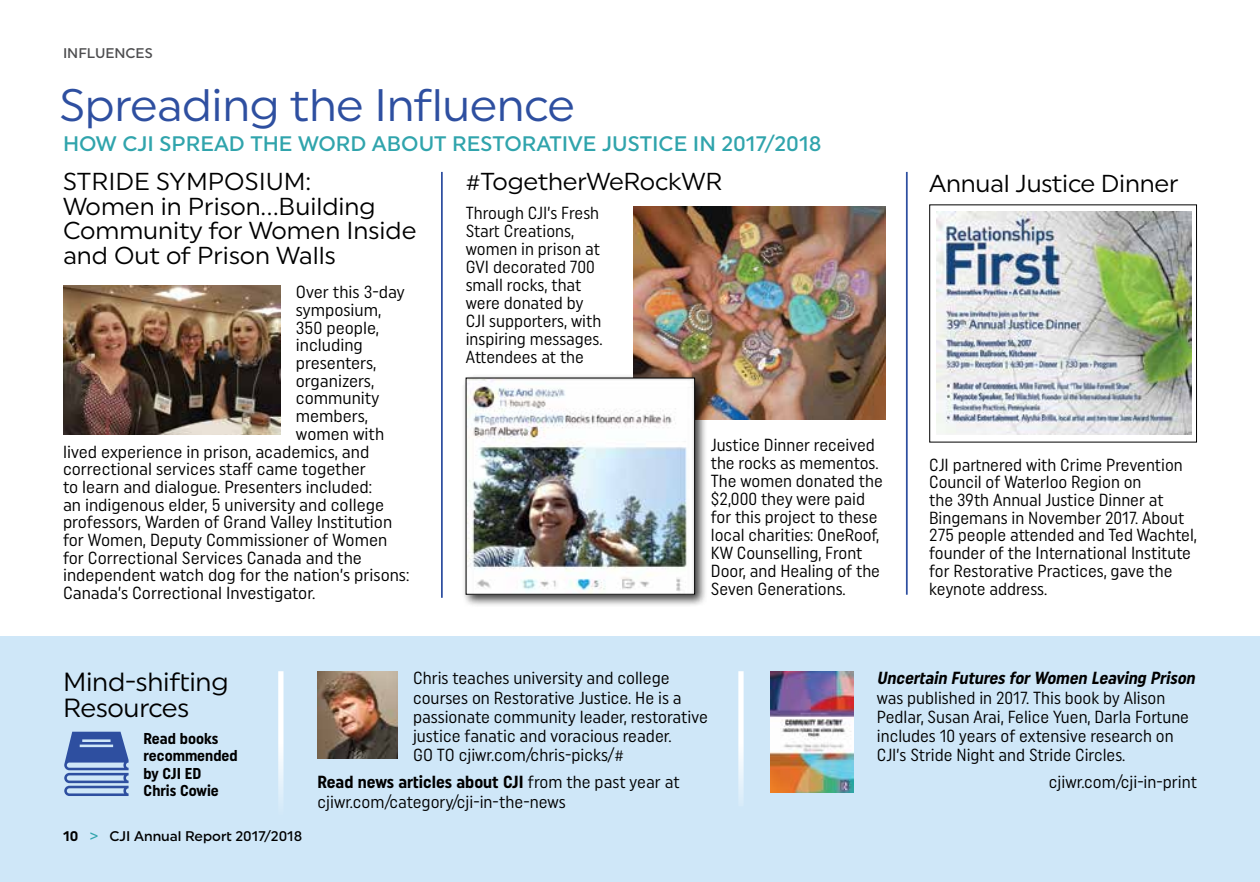
<style>
.page{position:relative;width:1260px;height:882px;background:#fff}
.page>*{position:absolute;margin:0;border:0;box-sizing:border-box;transform-origin:0 0}
.t1{font:45.5px "Uniform";letter-spacing:-.01em;color:#2e4fa0}
.t2{font:26.25px/26.2px "Uniform";letter-spacing:-.01em;color:#000}
.t3{font:24.5px/24.5px "Uniform";color:#000}
.t4{font:500 21px "Uniform";color:#30a4ac}
.t5{font:17.5px/18px "Uniform Condensed";color:#000}
.t6{font:italic 700 17.5px "Uniform Condensed";color:#000}
.t7{font:700 15.75px/17.5px "Uniform Condensed";color:#000}
.t8{font:500 14px "Uniform";color:#000}
.t9{font:500 14px "Uniform";color:#4d4d4f}
.s1{font-weight:700}
.s2{color:#30a4ac}
</style>
<div class="page">
<div style="left:0;top:636px;width:1260px;height:246px;background:#cfe7f8"></div>
<img style="left:771px;top:671px;width:82px;height:122px">
<img style="left:318px;top:671px;width:79px;height:88px">
<svg style="left:278px;top:671px;width:6px;height:130px"></svg>
<svg style="left:738px;top:671px;width:6px;height:130px"></svg>
<svg style="left:64px;top:732px;width:65px;height:64px"></svg>
<img style="left:634px;top:206px;width:251px;height:214px">
<div style="left:462px;top:374px;width:246px;height:233px;background:#000;opacity:.75"></div>
<img style="left:468px;top:380px;width:225px;height:213px">
<div style="left:466px;top:378px;width:229px;height:217px;border:1px solid #000"></div>
<hr style="left:441px;top:172px;width:2px;height:426px;background:#2e4fa0">
<hr style="left:906px;top:172px;width:2px;height:423px;background:#2e4fa0">
<img style="left:63px;top:285px;width:217px;height:150px">
<img style="left:936px;top:212px;width:255px;height:223px">
<div style="left:929px;top:204px;width:268px;height:239px;border:1px solid #000"></div>
<p class="t9" style="left:63px;top:44px;width:91px">INFLUENCES</p>
<h1 class="t1" style="left:60px;top:78px;width:517px">Spreading the Influence</h1>
<p class="t4" style="left:63px;top:131px;width:760px">HOW CJI SPREAD THE WORD ABOUT RESTORATIVE JUSTICE IN 2017/2018</p>
<h3 class="t3" style="left:63px;top:169px;width:355px">STRIDE SYMPOSIUM:<br>Women in Prison…Building<br>Community for Women Inside and Out of Prison Walls</h3>
<p class="t5" style="left:296px;top:283px;width:110px">Over this 3-day</p>
<p class="t5" style="left:296px;top:301px;width:87px">symposium,</p>
<p class="t5" style="left:296px;top:318px;width:85px">350 people,</p>
<p class="t5" style="left:296px;top:336px;width:69px">including</p>
<p class="t5" style="left:296px;top:354px;width:82px">presenters,</p>
<p class="t5" style="left:296px;top:371px;width:80px">organizers,</p>
<p class="t5" style="left:296px;top:389px;width:85px">community</p>
<p class="t5" style="left:296px;top:407px;width:74px">members,</p>
<p class="t5" style="left:296px;top:424px;width:90px">women with</p>
<p class="t5" style="left:63px;top:442px;width:308px">lived experience in prison, academics, and</p>
<p class="t5" style="left:63px;top:460px;width:304px">correctional services staff came together</p>
<p class="t5" style="left:63px;top:477px;width:310px">to learn and dialogue. Presenters included:</p>
<p class="t5" style="left:63px;top:495px;width:323px">an indigenous elder, 5 university and college</p>
<p class="t5" style="left:63px;top:513px;width:331px">professors, Warden of Grand Valley Institution</p>
<p class="t5" style="left:63px;top:530px;width:326px">for Women, Deputy Commissioner of Women</p>
<p class="t5" style="left:63px;top:548px;width:300px">for Correctional Services Canada and the</p>
<p class="t5" style="left:63px;top:566px;width:348px">independent watch dog for the nation’s prisons:</p>
<p class="t5" style="left:63px;top:583px;width:254px">Canada’s Correctional Investigator.</p>
<h3 class="t3" style="left:466px;top:169px;width:258px">#TogetherWeRockWR</h3>
<h3 class="t3" style="left:929px;top:170px;width:251px">Annual Justice Dinner</h3>
<p class="t5" style="left:466px;top:204px;width:138px">Through CJI’s Fresh<br>Start Creations, women in prison at<br>GVI decorated 700 small rocks, that were donated by<br>CJI supporters, with inspiring messages.<br>Attendees at the</p>
<p class="t5" style="left:711px;top:435px;width:174px">Justice Dinner received the rocks as mementos.<br>The women donated the $2,000 they were paid for this project to these local charities: OneRoof,<br>KW Counselling, Front<br>Door, and Healing of the<br>Seven Generations.</p>
<p class="t5" style="left:929px;top:455px;width:269px">CJI partnered with Crime Prevention Council of Waterloo Region on<br>the 39th Annual Justice Dinner at Bingemans in November 2017. About 275 people attended and Ted Wachtel, founder of the International Institute for Restorative Practices, gave the keynote address.</p>
<h2 class="t2" style="left:63px;top:668px;width:167px">Mind-shifting<br>Resources</h2>
<p class="t5" style="left:413px;top:668px;width:297px;line-height:19.2px">Chris teaches university and college courses on Restorative Justice. He is a passionate community leader, restorative justice fanatic and voracious reader.<br>GO TO cjiwr.com/chris-picks/#</p>
<p class="t5" style="left:318px;top:772px;width:364px;line-height:19.2px"><span class="s1">Read news articles about CJI</span> from the past year at cjiwr.com/category/cji-in-the-news</p>
<p class="t7" style="left:144px;top:729px;width:96px">Read books recommended by CJI ED<br>Chris Cowie</p>
<p class="t8" style="left:63px;top:828px;width:241px"><span class="s1">10</span> <span class="s2">&gt;</span> CJI Annual Report 2017/2018</p>
<p class="t6" style="left:877px;top:668px;width:323px">Uncertain Futures forWomen Leaving Prison</p>
<p class="t5" style="left:877px;top:688px;width:314px;line-height:19.2px">was published in 2017. This book by Alison Pedlar, Susan Arai, Felice Yuen, Darla Fortune includes 10 years of extensive research on CJI’s Stride Night and Stride Circles.</p>
<p class="t5" style="left:1049px;top:773px;width:150px">cjiwr.com/cji-in-print</p>
</div>
